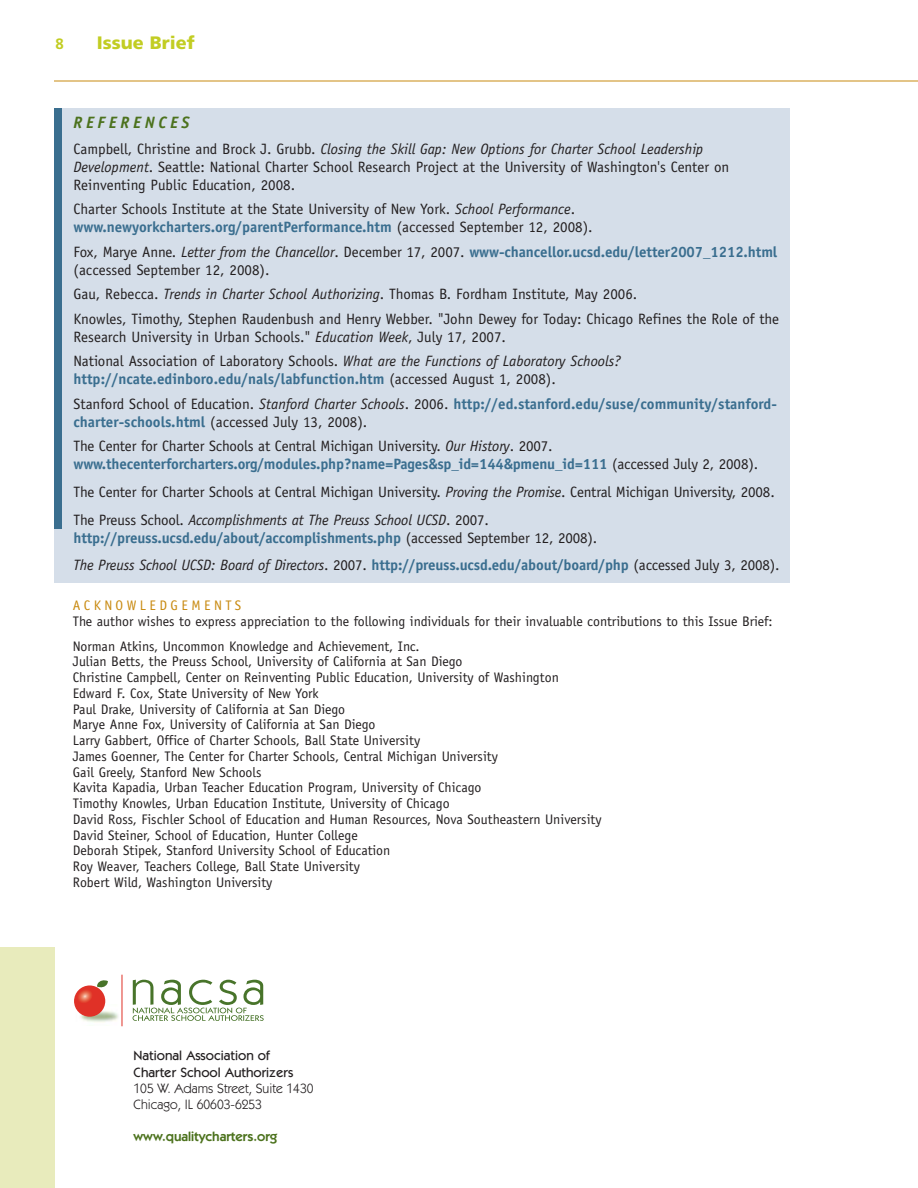
<style>
.page{position:relative;width:918px;height:1188px;background:#fff}
.page>*{position:absolute;margin:0;border:0;box-sizing:border-box;transform-origin:0 0}
.t1{font:900 18px "Frutiger";color:#c2cd23}
.t2{font:italic 700 16.5px "Officina Sans";letter-spacing:.22em;color:#4c721d}
.t3{font:15px/18px "Officina Sans";color:#231f20}
.t4{font:700 15px/24.5px "Officina Sans";letter-spacing:-.01em;color:#3a6e8f}
.t5{font:700 15px "Frutiger";color:#c2cd23}
.t6{font:13.8px/15.8px "Officina Sans";color:#231f20}
.t7{font:13.8px "Officina Sans";letter-spacing:.25em;color:#c88a11}
.t8{font:13.5px/16.2px "Itc Kabel";color:#231f20}
.t9{font:500 13.5px/16.4px "Itc Kabel";color:#231f20}
.t10{font:600 13.5px "Itc Kabel";color:#4c721d}
.s1{font-style:italic}
.s2{font-weight:700;color:#3a6e8f}
.s3{font-weight:400;color:#231f20}
.s4{font-weight:400;font-style:italic;color:#231f20}
</style>
<div class="page">
<hr style="left:54px;top:81px;width:864px;height:1px;background:#c88a11">
<div style="left:54px;top:108px;width:736px;height:475px;background:#d5dee9"></div>
<div style="left:54px;top:108px;width:8px;height:421px;background:#3a6e8f"></div>
<div style="left:0;top:948px;width:55px;height:240px;background:#e8ebbc"></div>
<img style="left:74px;top:1005px;width:44px;height:18px">
<div style="left:74px;top:985px;width:31px;height:32px;background:#e03127;border-radius:50%"></div>
<svg style="left:75px;top:980px;width:33px;height:25px"></svg>
<svg style="left:133px;top:980px;width:131px;height:41px"></svg>
<hr style="left:122px;top:975px;width:1px;height:51px;background:#e03127">
<p class="t5" style="left:55px;top:38px;width:10px">8</p>
<p class="t1" style="left:97px;top:35px;width:100px">Issue Brief</p>
<p class="t2" style="left:74px;top:116px;width:118px">REFERENCES</p>
<p class="t3" style="left:74px;top:141px;width:657px">Campbell, Christine and Brock J. Grubb. <span class="s1">Closing the Skill Gap: New Options for Charter School Leadership<br>Development</span>. Seattle: National Charter School Research Project at the University of Washington's Center on<br>Reinventing Public Education, 2008.</p>
<p class="t3" style="left:74px;top:201px;width:521px">Charter Schools Institute at the State University of New York. <span class="s1">School Performance</span>. <span class="s2">www.newyorkcharters.org/parentPerformance.htm</span> (accessed September 12, 2008).</p>
<p class="t3" style="left:73px;top:244px;width:705px">Fox, Marye Anne. <span class="s1">Letter from the Chancellor</span>. December 17, 2007. <span class="s2">www-chancellor.ucsd.edu/letter2007_1212.html </span>(accessed September 12, 2008).</p>
<p class="t3" style="left:73px;top:283px;width:707px;line-height:24.5px">Gau, Rebecca. <span class="s1">Trends in Charter School Authorizing</span>. Thomas B. Fordham Institute, May 2006.<br>Knowles, Timothy, Stephen Raudenbush and Henry Webber. "John Dewey for Today: Chicago Refines the Role of the</p>
<p class="t3" style="left:73px;top:326px;width:549px;line-height:24.5px">Research University in Urban Schools." <span class="s1">Education Week</span>, July 17, 2007.<br>National Association of Laboratory Schools. <span class="s1">What are the Functions of Laboratory Schools?</span></p>
<p class="t4" style="left:73px;top:368px;width:705px">http://ncate.edinboro.edu/nals/labfunction.htm <span class="s3">(accessed August 1, 2008).<br>Stanford School of Education.</span> <span class="s4">Stanford Charter Schools</span><span class="s3">. 2006.</span> http://ed.stanford.edu/suse/community/stanford-</p>
<p class="t3" style="left:74px;top:411px;width:481px;line-height:24.5px"><span class="s2">charter-schools.html</span> (accessed July 13, 2008).<br>The Center for Charter Schools at Central Michigan University. <span class="s1">Our History</span>. 2007.</p>
<p class="t3" style="left:73px;top:451px;width:703px;line-height:27.8px"><span class="s2">www.thecenterforcharters.org/modules.php?name=Pages&amp;sp_id=144&amp;pmenu_id=111</span> (accessed July 2, 2008).<br>The Center for Charter Schools at Central Michigan University. <span class="s1">Proving the Promise</span>. Central Michigan University, 2008.<br>The Preuss School. <span class="s1">Accomplishments at The Preuss School UCSD</span>. 2007.</p>
<p class="t4" style="left:73px;top:525px;width:708px;line-height:27.8px">http://preuss.ucsd.edu/about/accomplishments.php <span class="s3">(accessed September 12, 2008).<br></span><span class="s4">The Preuss School UCSD: Board of Directors</span><span class="s3">. 2007.</span> http://preuss.ucsd.edu/about/board/php <span class="s3">(accessed July 3, 2008).</span></p>
<p class="t7" style="left:73px;top:600px;width:170px">ACKNOWLEDGEMENTS</p>
<p class="t6" style="left:73px;top:610px;width:701px;line-height:24.8px">The author wishes to express appreciation to the following individuals for their invaluable contributions to this Issue Brief:<br>Norman Atkins, Uncommon Knowledge and Achievement, Inc.</p>
<p class="t6" style="left:73px;top:655px;width:530px">Julian Betts, the Preuss School, University of California at San Diego<br>Christine Campbell, Center on Reinventing Public Education, University of Washington Edward F. Cox, State University of New York<br>Paul Drake, University of California at San Diego<br>Marye Anne Fox, University of California at San Diego<br>Larry Gabbert, Office of Charter Schools, Ball State University<br>James Goenner, The Center for Charter Schools, Central Michigan University<br>Gail Greely, Stanford New Schools<br>Kavita Kapadia, Urban Teacher Education Program, University of Chicago<br>Timothy Knowles, Urban Education Institute, University of Chicago<br>David Ross, Fischler School of Education and Human Resources, Nova Southeastern University David Steiner, School of Education, Hunter College<br>Deborah Stipek, Stanford University School of Education<br>Roy Weaver, Teachers College, Ball State University<br>Robert Wild, Washington University</p>
<p class="t9" style="left:134px;top:1049px;width:161px">National Association of<br>Charter School Authorizers</p>
<p class="t8" style="left:134px;top:1081px;width:182px">105 W. Adams Street, Suite 1430<br>Chicago, IL 60603-6253</p>
<p class="t10" style="left:134px;top:1132px;width:145px">www.qualitycharters.org</p>
</div>
